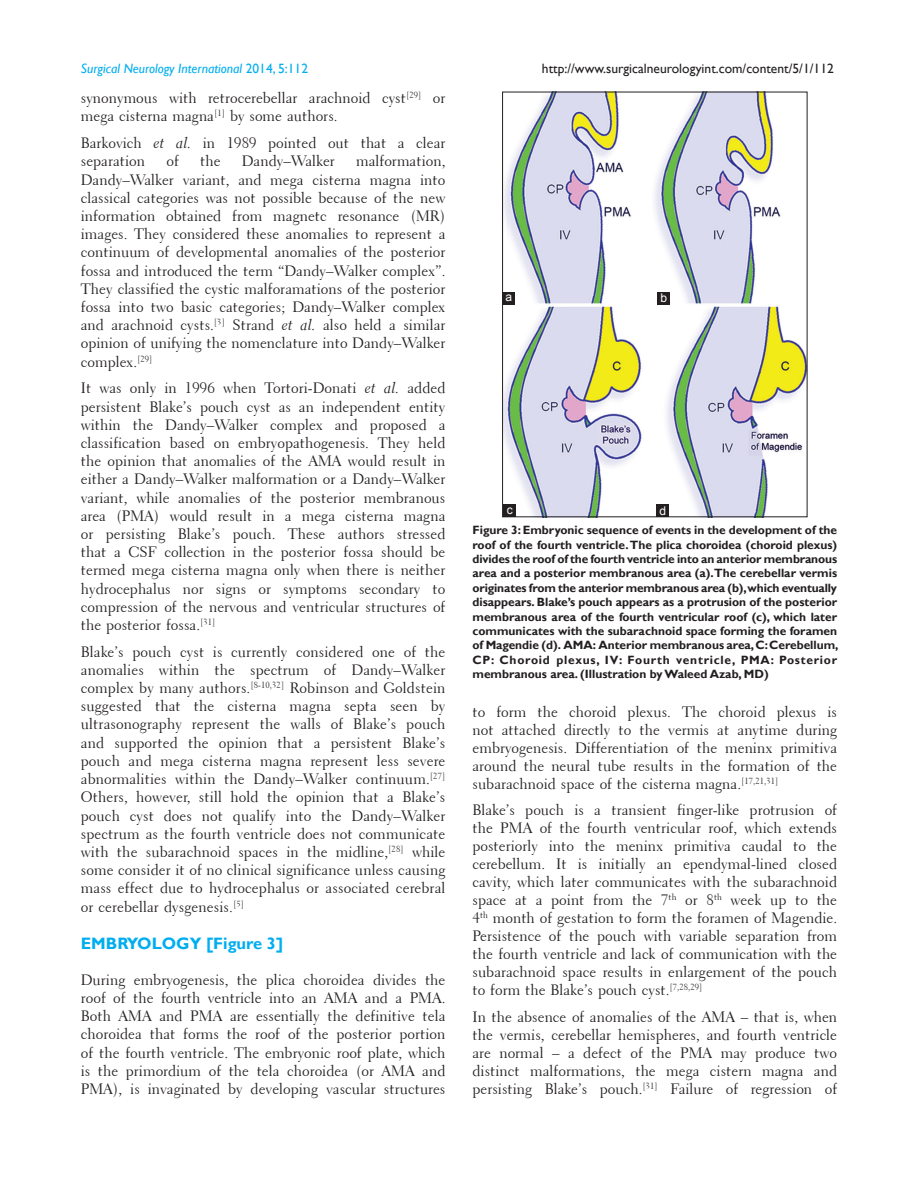
<style>
.page{position:relative;width:918px;height:1188px;background:#fff}
.page>*{position:absolute;margin:0;border:0;box-sizing:border-box;transform-origin:0 0}
.t1{font:700 16.5px "Gill Sans";color:#00aeef}
.TX{font:15px/18.1px "Transitional 521 BT Roman A";color:#231f20;text-align:justify}
.t2{font:13.5px "Gill Sans";color:#231f20}
.t3{font:italic 13.5px "Gill Sans";color:#00aeef}
.FGC{font:700 12px/14.4px "Gill Sans";color:#231f20;text-align:justify}
.LABEL{font:12px "Arial";color:#fff}
.s1{font-style:normal}
.s2{font-family:"Transitional 521 BT Cursive A"}
</style>
<div class="page">
<img style="left:504px;top:94px;width:301px;height:421px">
<div style="left:502px;top:92px;width:305px;height:425px;border:1px solid #231f20"></div>
<div style="left:657px;top:504px;width:12px;height:13px;background:#231f20"></div>
<div style="left:503px;top:504px;width:13px;height:13px;background:#231f20"></div>
<div style="left:657px;top:292px;width:13px;height:12px;background:#231f20"></div>
<div style="left:503px;top:292px;width:12px;height:12px;background:#231f20"></div>
<p class="t3" style="left:81px;top:61px;width:229px">Surgical Neurology International <span class="s1">2014, 5:112</span></p>
<p class="t2" style="left:542px;top:61px;width:293px">http://www.surgicalneurologyint.com/content/5/1/112</p>
<p class="TX" style="left:81px;top:89px;width:366px">synonymous with retrocerebellar arachnoid cyst<sup>[29]</sup> or mega cisterna magna<sup>[1]</sup> by some authors.</p>
<p class="TX" style="left:81px;top:134px;width:366px">Barkovich <span class="s2">et al.</span> in 1989 pointed out that a clear separation</p>
<p class="TX" style="left:81px;top:152px;width:366px;text-indent:275px">malformation, Dandy–Walker variant, and mega cisterna magna into classical categories was not possible because of the new information obtained from magnetc resonance (MR) images. They considered these anomalies to represent a continuum of developmental anomalies of the posterior fossa and introduced the term “Dandy–Walker complex”.<br>They classified the cystic malforamations of the posterior fossa into two basic categories; Dandy–Walker complex and arachnoid cysts.<sup>[3]</sup> Strand <span class="s2">et al.</span> also held a similar opinion of unifying the nomenclature into Dandy–Walker complex.<sup>[29]</sup></p>
<p class="TX" style="left:81px;top:379px;width:366px">It was only in 1996 when Tortori‑Donati <span class="s2">et al.</span> added persistent Blake’s pouch cyst as an independent entity within the Dandy–Walker complex and proposed a classification based on embryopathogenesis. They held the opinion that anomalies of the AMA would result in either a Dandy–Walker malformation or a Dandy–Walker variant, while anomalies of the posterior membranous area (PMA) would result in a mega cisterna magna or persisting Blake’s pouch. These authors stressed that a CSF collection in the posterior fossa should be termed mega cisterna magna only when there is neither hydrocephalus nor signs or symptoms secondary to compression of the nervous and ventricular structures of the posterior fossa.<sup>[31]</sup></p>
<p class="TX" style="left:81px;top:643px;width:366px">Blake’s pouch cyst is currently considered one of the anomalies within the spectrum of Dandy–Walker complex by many authors.<sup>[8‑10,32]</sup> Robinson and Goldstein suggested that the cisterna magna septa seen by ultrasonography represent the walls of Blake’s pouch and supported the opinion that a persistent Blake’s pouch and mega cisterna magna represent less severe abnormalities within the Dandy–Walker continuum.<sup>[27] </sup>Others, however, still hold the opinion that a Blake’s pouch cyst does not qualify into the Dandy–Walker spectrum as the fourth ventricle does not communicate with the subarachnoid spaces in the midline,<sup>[28]</sup> while some consider it of no clinical significance unless causing mass effect due to hydrocephalus or associated cerebral or cerebellar dysgenesis.<sup>[5]</sup></p>
<h1 class="t1" style="left:81px;top:933px;width:204px">EMBRYOLOGY [Figure 3]</h1>
<p class="TX" style="left:81px;top:971px;width:366px">During embryogenesis, the plica choroidea divides the roof of the fourth ventricle into an AMA and a PMA.<br>Both AMA and PMA are essentially the definitive tela choroidea that forms the roof of the posterior portion of the fourth ventricle. The embryonic roof plate, which is the primordium of the tela choroidea (or AMA and PMA), is invaginated by developing vascular structures</p>
<p class="TX" style="left:166px;top:152px;width:14px">of</p>
<p class="TX" style="left:200px;top:152px;width:22px">the</p>
<p class="TX" style="left:242px;top:152px;width:95px">Dandy–Walker</p>
<p class="LABEL" style="left:506px;top:289px;width:8px">a</p>
<p class="LABEL" style="left:660px;top:290px;width:8px">b</p>
<p class="LABEL" style="left:507px;top:502px;width:7px">c</p>
<p class="LABEL" style="left:660px;top:503px;width:8px">d</p>
<p class="FGC" style="left:473px;top:523px;width:367px">Figure 3: Embryonic sequence of events in the development of the roof of the fourth ventricle. The plica choroidea (choroid plexus) divides the roof of the fourth ventricle into an anterior membranous area and a posterior membranous area (a).The cerebellar vermis originates from the anterior membranous area (b), which eventually disappears. Blake’s pouch appears as a protrusion of the posterior membranous area of the fourth ventricular roof (c), which later communicates with the subarachnoid space forming the foramen of Magendie (d). AMA: Anterior membranous area, C: Cerebellum, CP: Choroid plexus, IV: Fourth ventricle, PMA: Posterior membranous area. (Illustration by Waleed Azab, MD)</p>
<p class="TX" style="left:472px;top:703px;width:366px">to form the choroid plexus. The choroid plexus is not attached directly to the vermis at anytime during embryogenesis. Differentiation of the meninx primitiva around the neural tube results in the formation of the subarachnoid space of the cisterna magna.<sup>[17,21,31]</sup></p>
<p class="TX" style="left:472px;top:801px;width:366px">Blake’s pouch is a transient finger‑like protrusion of the PMA of the fourth ventricular roof, which extends posteriorly into the meninx primitiva caudal to the cerebellum. It is initially an ependymal‑lined closed cavity, which later communicates with the subarachnoid space at a point from the 7<sup>th</sup> or 8<sup>th</sup> week up to the 4<sup>th</sup> month of gestation to form the foramen of Magendie.<br>Persistence of the pouch with variable separation from the fourth ventricle and lack of communication with the subarachnoid space results in enlargement of the pouch to form the Blake’s pouch cyst.<sup>[7,28,29]</sup></p>
<p class="TX" style="left:472px;top:1008px;width:366px">In the absence of anomalies of the AMA – that is, when the vermis, cerebellar hemispheres, and fourth ventricle are normal – a defect of the PMA may produce two distinct malformations, the mega cistern magna and persisting Blake’s pouch.<sup>[31]</sup> Failure of regression of</p>
</div>
